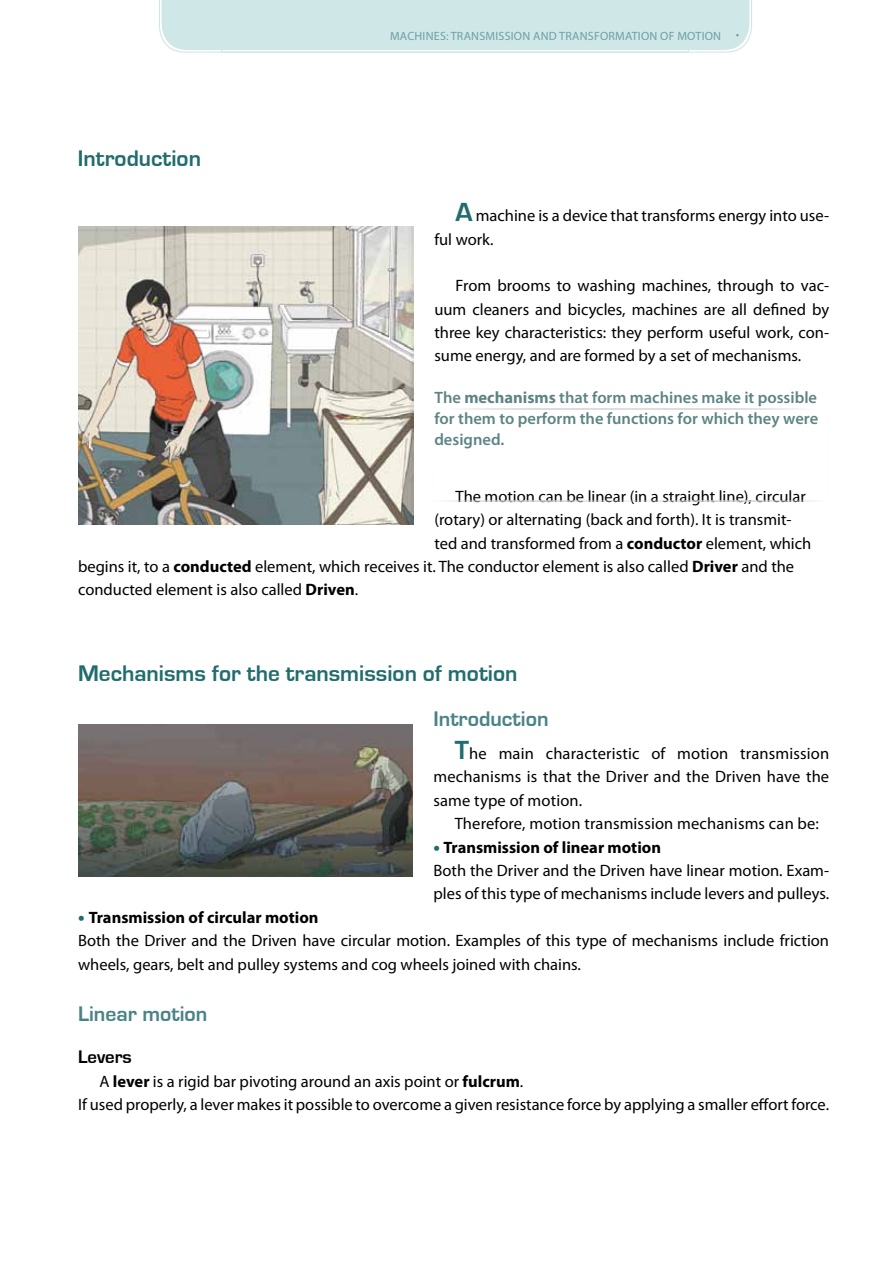
<style>
.page{position:relative;width:893px;height:1263px;background:#fff}
.page>*{position:absolute;margin:0;border:0;box-sizing:border-box;transform-origin:0 0}
.t1{font:700 23.25px "Eurostile";color:#216c6c}
.t2{font:700 21.75px "Eurostile";color:#498386}
.t3{font:700 18.75px "Eurostile";color:#000}
.t4{font:16.5px/23.4px "Myriad Pro";color:#000}
.t5{font:600 16.5px/21px "Myriad Pro";color:#5e8484;text-align:justify}
.t6{font:12px "Myriad Pro";letter-spacing:.02em;color:#6d9fa7}
.s1{font-family:"Eurostile";font-weight:700;font-size:27px;color:#216c6c}
.s2{font-weight:700}
.s3{font-weight:900;font-size:18px;color:#216c6c}
</style>
<div class="page">
<div style="left:159px;top:0;width:593px;height:53px;background:#d0e7e7"></div>
<img style="left:79px;top:226px;width:334px;height:299px">
<div style="left:433px;top:408px;width:396px;height:94px;border:2px solid #d0d1d2"></div>
<img style="left:79px;top:724px;width:334px;height:152px">
<h1 class="t1" style="left:78px;top:146px;width:125px">Introduction</h1>
<p class="t6" style="left:390px;top:28px;width:332px">Machines: transmission and transformation of motion</p>
<p class="t4" style="left:434px;top:204px;width:396px;text-indent:21px"><span class="s1">A</span> machine is a device that transforms energy into use&shy;ful work.</p>
<p class="t4" style="left:434px;top:274px;width:396px;text-align:justify;text-indent:21px">From brooms to washing machines, through to vac&shy;uum cleaners and bicycles, machines are all defined by three key characteristics: they perform useful work, con&shy;sume energy, and are formed by a set of mechanisms.</p>
<p class="t5" style="left:434px;top:387px;width:385px">The <span class="s2">mechanisms</span> that form machines make it possible for them to perform the functions for which they were designed.</p>
<p class="t4" style="left:456px;top:484px;width:352px">The motion can be linear (in a straight line), circular</p>
<p class="t4" style="left:434px;top:508px;width:359px">(rotary) or alternating (back and forth). It is transmit-</p>
<p class="t4" style="left:434px;top:531px;width:378px">ted and transformed from a <span class="s2">conductor</span> element, which</p>
<p class="t4" style="left:78px;top:554px;width:718px">begins it, to a <span class="s2">conducted</span> element, which receives it. The conductor element is also called <span class="s2">Driver</span> and the</p>
<p class="t4" style="left:78px;top:578px;width:282px">conducted element is also called <span class="s2">Driven</span>.</p>
<h1 class="t1" style="left:78px;top:660px;width:441px">Mechanisms for the transmission of motion</h1>
<h2 class="t2" style="left:433px;top:707px;width:117px">Introduction</h2>
<p class="t4" style="left:433px;top:741px;width:397px;text-align:justify;text-indent:21px"><span class="s1">T</span>he main characteristic of motion transmission mechanisms is that the Driver and the Driven have the same type of motion.</p>
<p class="t4" style="left:455px;top:812px;width:366px">Therefore, motion transmission mechanisms can be:</p>
<p class="t4" style="left:433px;top:835px;width:397px"><span class="s3">•</span> <span class="s2">Transmission of linear motion<br></span>Both the Driver and the Driven have linear motion. Exam&shy;ples of this type of mechanisms include levers and pulleys.</p>
<p class="t4" style="left:78px;top:905px;width:752px"><span class="s3">•</span> <span class="s2">Transmission of circular motion<br></span>Both the Driver and the Driven have circular motion. Examples of this type of mechanisms include friction wheels, gears, belt and pulley systems and cog wheels joined with chains.</p>
<h2 class="t2" style="left:78px;top:1002px;width:131px">Linear motion</h2>
<p class="t3" style="left:78px;top:1047px;width:55px">Levers</p>
<p class="t4" style="left:78px;top:1069px;width:752px;text-indent:21px">A <span class="s2">lever</span> is a rigid bar pivoting around an axis point or <span class="s2">fulcrum</span>.<br>If used properly, a lever makes it possible to overcome a given resistance force by applying a smaller effort force.</p>
</div>
